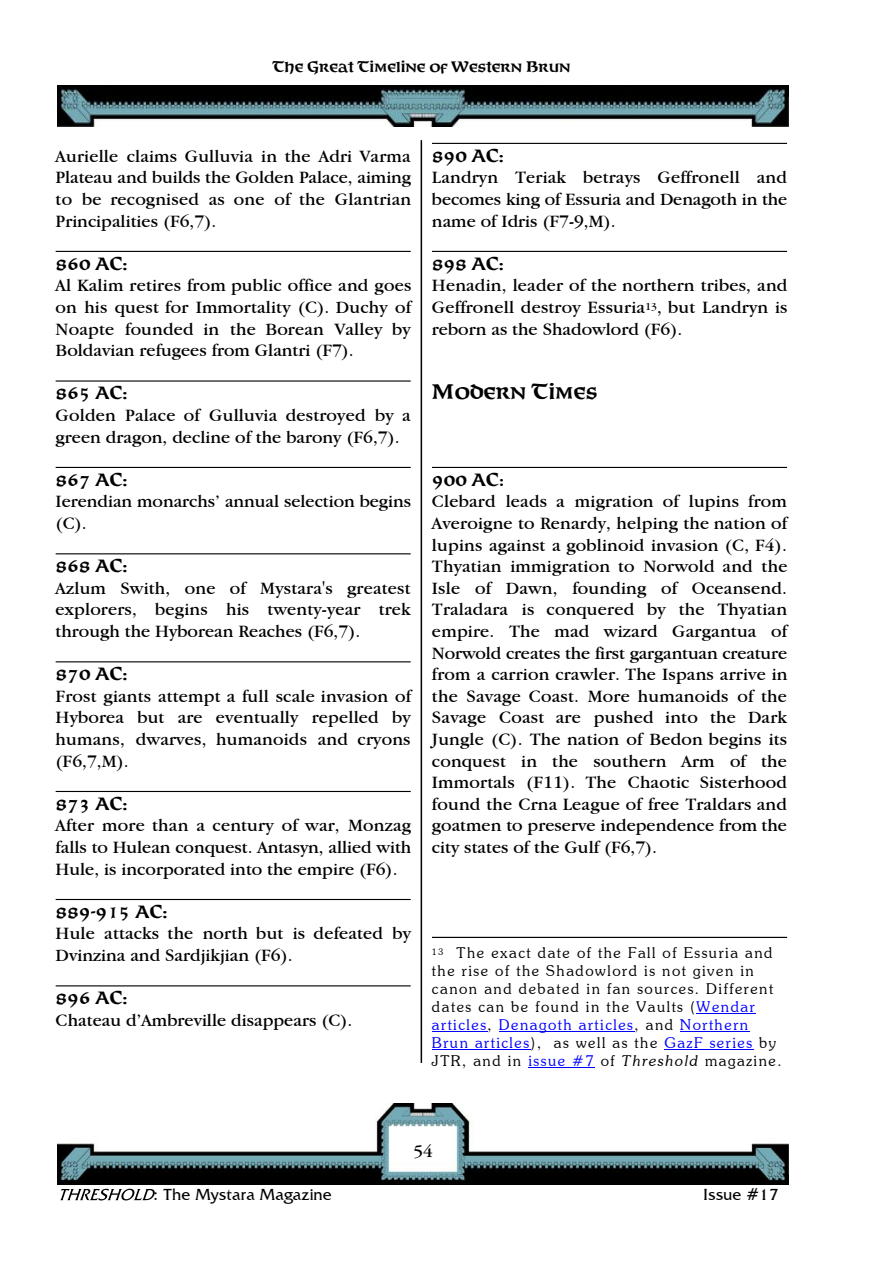
<style>
.page{position:relative;width:893px;height:1263px;background:#fff}
.page>*{position:absolute;margin:0;border:0;box-sizing:border-box;transform-origin:0 0}
.t1{font:700 21px "OPTI Furst";color:#000}
.t2{font:18px/21.6px "Garamond IT Cby BT";color:#000;text-align:justify}
.t3{font:700 18px "OPTI Furst";color:#000}
.t4{font:18px "ITC Garamond Std";color:#000}
.t5{font:16.5px "Friz Quadrata IT Cby BT";color:#000}
.t6{font:300 15px/18px "Souvenir IT Cby BT";letter-spacing:.1em;color:#000}
.t7{font:700 15px "OPTI Furst";color:#000}
.s1{font-family:"Garamond IT Cby BT"}
.s2{color:#00f}
.s3{font-style:italic}
</style>
<div class="page">
<img style="left:58px;top:86px;width:731px;height:40px">
<svg style="left:60px;top:1189px;width:95px;height:11px"></svg>
<img style="left:58px;top:1104px;width:730px;height:81px">
<hr style="left:421px;top:140px;width:1px;height:923px;background:#000">
<hr style="left:56px;top:251px;width:355px;height:1px;background:#000">
<hr style="left:56px;top:380px;width:355px;height:2px;background:#000">
<hr style="left:56px;top:467px;width:355px;height:1px;background:#000">
<hr style="left:56px;top:553px;width:355px;height:1px;background:#000">
<hr style="left:56px;top:661px;width:355px;height:1px;background:#000">
<hr style="left:56px;top:791px;width:355px;height:1px;background:#000">
<hr style="left:56px;top:899px;width:355px;height:1px;background:#000">
<hr style="left:56px;top:985px;width:355px;height:1px;background:#000">
<hr style="left:432px;top:143px;width:355px;height:1px;background:#000">
<hr style="left:432px;top:251px;width:355px;height:1px;background:#000">
<hr style="left:432px;top:467px;width:355px;height:1px;background:#000">
<hr style="left:697px;top:1013px;width:59px;height:1px;background:#00f">
<hr style="left:432px;top:1031px;width:56px;height:1px;background:#00f">
<hr style="left:499px;top:1031px;width:135px;height:1px;background:#00f">
<hr style="left:680px;top:1031px;width:70px;height:1px;background:#00f">
<hr style="left:432px;top:1049px;width:99px;height:1px;background:#00f">
<hr style="left:664px;top:1049px;width:90px;height:1px;background:#00f">
<hr style="left:528px;top:1067px;width:67px;height:1px;background:#00f">
<hr style="left:432px;top:937px;width:355px;height:1px;background:#000">
<p class="t7" style="left:272px;top:62px;width:299px">The Great Timeline of Western Brun</p>
<p class="t2" style="left:56px;top:146px;width:357px">Aurielle claims Gulluvia in the Adri Varma Plateau and builds the Golden Palace, aiming to be recognised as one of the Glantrian Principalities (F6,7).</p>
<p class="t3" style="left:56px;top:257px;width:73px">860 AC:</p>
<p class="t2" style="left:56px;top:276px;width:357px">Al Kalim retires from public office and goes on his quest for Immortality (C). Duchy of Noapte founded in the Borean Valley by Boldavian refugees from Glantri (F7).</p>
<p class="t3" style="left:56px;top:387px;width:73px">865 AC:</p>
<p class="t2" style="left:56px;top:405px;width:357px">Golden Palace of Gulluvia destroyed by a green dragon, decline of the barony (F6,7).</p>
<p class="t3" style="left:56px;top:473px;width:73px">867 AC:</p>
<p class="t2" style="left:56px;top:492px;width:357px">Ierendian monarchs’ annual selection begins (C).</p>
<p class="t3" style="left:56px;top:559px;width:73px">868 AC:</p>
<p class="t2" style="left:56px;top:578px;width:357px">Azlum Swith, one of Mystara's greatest explorers, begins his twenty-year trek through the Hyborean Reaches (F6,7).</p>
<p class="t3" style="left:56px;top:667px;width:73px">870 AC:</p>
<p class="t2" style="left:56px;top:686px;width:357px">Frost giants attempt a full scale invasion of Hyborea but are eventually repelled by humans, dwarves, humanoids and cryons (F6,7,M).</p>
<p class="t3" style="left:56px;top:797px;width:73px">873 AC:</p>
<p class="t2" style="left:56px;top:816px;width:357px">After more than a century of war, Monzag falls to Hulean conquest. Antasyn, allied with Hule, is incorporated into the empire (F6).</p>
<p class="t3" style="left:56px;top:905px;width:113px">889-915 AC:</p>
<p class="t2" style="left:56px;top:924px;width:357px">Hule attacks the north but is defeated by<br>Dvinzina and Sardjikjian (F6).</p>
<p class="t3" style="left:56px;top:991px;width:73px">896 AC:</p>
<p class="t2" style="left:56px;top:1010px;width:298px">Chateau d’Ambreville disappears (C).</p>
<p class="t3" style="left:432px;top:149px;width:73px">890 AC:</p>
<p class="t2" style="left:432px;top:168px;width:357px">Landryn Teriak betrays Geffronell and becomes king of Essuria and Denagoth in the name of Idris (F7-9,M).</p>
<p class="t3" style="left:432px;top:257px;width:73px">898 AC:</p>
<p class="t2" style="left:432px;top:276px;width:357px">Henadin, leader of the northern tribes, and Geffronell destroy Essuria<sup>13</sup>, but Landryn is reborn as the Shadowlord (F6).</p>
<p class="t1" style="left:432px;top:385px;width:167px">Modern Times</p>
<p class="t3" style="left:432px;top:473px;width:74px">900 AC<span class="s1">:</span></p>
<p class="t2" style="left:432px;top:492px;width:357px">Clebard leads a migration of lupins from Averoigne to Renardy, helping the nation of lupins against a goblinoid invasion (C, F4).<br>Thyatian immigration to Norwold and the Isle of Dawn, founding of Oceansend.<br>Traladara is conquered by the Thyatian empire. The mad wizard Gargantua of Norwold creates the first gargantuan creature from a carrion crawler. The Ispans arrive in the Savage Coast. More humanoids of the Savage Coast are pushed into the Dark Jungle (C). The nation of Bedon begins its conquest in the southern Arm of the Immortals (F11). The Chaotic Sisterhood found the Crna League of free Traldars and goatmen to preserve independence from the city states of the Gulf (F6,7).</p>
<p class="t6" style="left:432px;top:945px;width:351px"><sup>13</sup> The exact date of the Fall of Essuria and the rise of the Shadowlord is not given in canon and debated in fan sources. Different dates can be found in the Vaults (<span class="s2">Wendar articles</span>, <span class="s2">Denagoth articles</span>, and <span class="s2">Northern Brun articles</span>), as well as the <span class="s2">GazF series</span> by JTR, and in <span class="s2">issue #7</span> of <span class="s3">Threshold</span> magazine.</p>
<p class="t4" style="left:414px;top:1144px;width:21px">54</p>
<p class="t5" style="left:153px;top:1187px;width:180px">: The Mystara Magazine</p>
<p class="t5" style="left:703px;top:1187px;width:77px">Issue #17</p>
</div>
